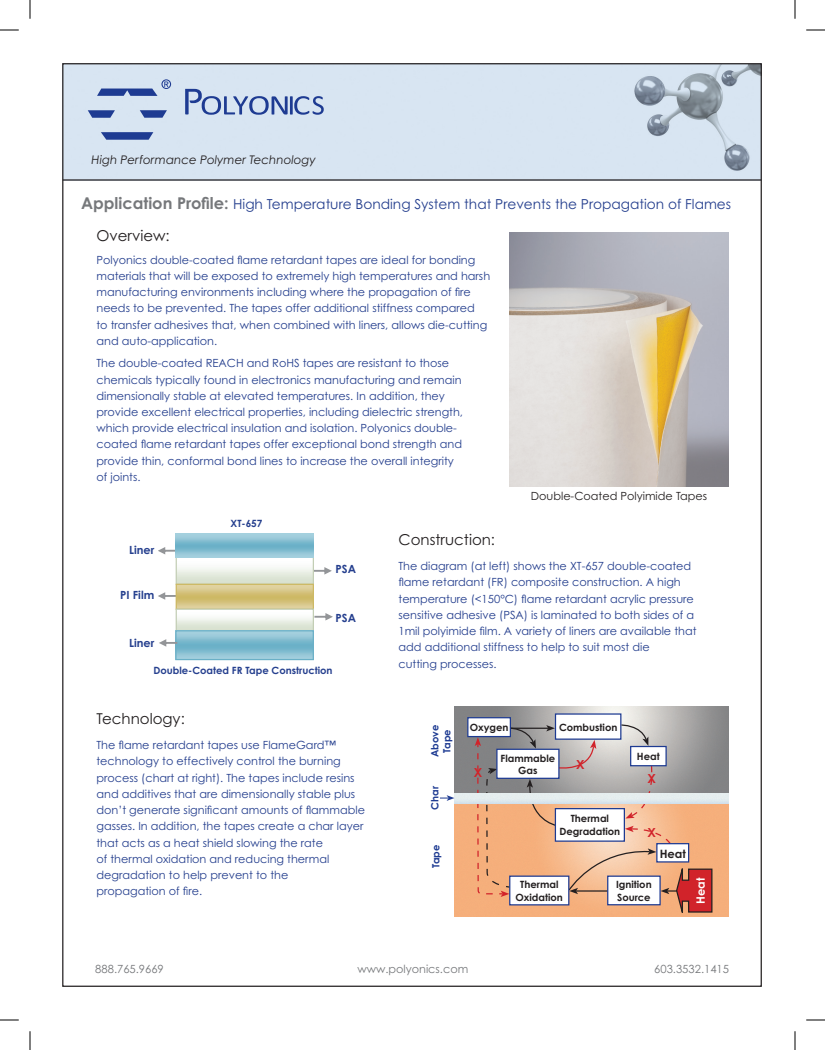
<style>
.page{position:relative;width:825px;height:1050px;background:#fff}
.page>*{position:absolute;margin:0;border:0;box-sizing:border-box;transform-origin:0 0}
.t1{font:15px "Century Gothic";color:#231f20}
.t2{font:13.75px "Century Gothic";color:#253f8e}
.t3{font:700 12.5px "Century Gothic";color:#d1232a}
.t4{font:italic 11.88px "Century Gothic";color:#231f20}
.t5{font:700 11.5px "Century Gothic";color:#fff}
.t6{font:700 11.5px "Century Gothic";color:#231f20}
.t7{font:11.25px/16.2px "Century Gothic";color:#253f8e}
.t8{font:11.25px "Century Gothic";color:#76787b}
.t9{font:11.25px "Century Gothic";color:#231f20}
.t10{font:700 11.25px "Century Gothic";color:#253f8e}
.t11{font:700 10px/12.5px "Century Gothic";color:#231f20;text-align:center}
.t12{font:700 10px "Century Gothic";color:#253f8e}
.t13{font:700 10px/12px "Century Gothic";color:#1e3b92;text-align:center}
.s1{font-weight:700;font-size:16.25px;color:#76787b}
</style>
<div class="page">
<div style="left:64px;top:65px;width:696px;height:114px;background:#d8e5f2"></div>
<svg style="left:97px;top:79px;width:74px;height:17px"></svg>
<svg style="left:88px;top:110px;width:27px;height:8px"></svg>
<svg style="left:140px;top:110px;width:27px;height:8px"></svg>
<svg style="left:101px;top:132px;width:52px;height:8px"></svg>
<svg style="left:185px;top:89px;width:139px;height:26px;background:#a5b7d7"></svg>
<hr style="left:63px;top:179px;width:698px;height:2px;background:#231f20">
<img style="left:509px;top:233px;width:220px;height:253px">
<div style="left:467px;top:717px;width:44px;height:20px;background:#fff;border:1px solid #1e3b92"></div>
<svg style="left:440px;top:795px;width:14px;height:6px"></svg>
<svg style="left:158px;top:539px;width:18px;height:24px"></svg>
<svg style="left:158px;top:592px;width:18px;height:8px"></svg>
<svg style="left:314px;top:613px;width:19px;height:8px"></svg>
<svg style="left:314px;top:567px;width:18px;height:8px"></svg>
<svg style="left:178px;top:568px;width:134px;height:15px;background:#e3eadd"></svg>
<div style="left:176px;top:557px;width:138px;height:28px;border:1px solid #c3ceb5"></div>
<svg style="left:176px;top:534px;width:138px;height:23px;background:#88c0d2"></svg>
<svg style="left:178px;top:586px;width:134px;height:22px;background:#d6c481"></svg>
<div style="left:176px;top:584px;width:138px;height:26px;border:1px solid #cdb964"></div>
<svg style="left:178px;top:618px;width:134px;height:11px"></svg>
<div style="left:176px;top:609px;width:138px;height:22px;border:1px solid #c3ceb5"></div>
<svg style="left:177px;top:632px;width:135px;height:26px;background:#86bed1"></svg>
<div style="left:175px;top:630px;width:139px;height:30px;border:1px solid #6bb0c7"></div>
<svg style="left:159px;top:639px;width:18px;height:8px"></svg>
<svg style="left:475px;top:724px;width:238px;height:193px"></svg>
<svg style="left:0;top:29px;width:19px;height:2px"></svg>
<svg style="left:806px;top:29px;width:19px;height:2px"></svg>
<svg style="left:0;top:1019px;width:19px;height:2px"></svg>
<svg style="left:806px;top:1019px;width:19px;height:2px"></svg>
<svg style="left:29px;top:0;width:2px;height:19px"></svg>
<svg style="left:29px;top:1031px;width:2px;height:19px"></svg>
<svg style="left:794px;top:0;width:2px;height:19px"></svg>
<svg style="left:794px;top:1031px;width:2px;height:19px"></svg>
<p class="t4" style="left:92px;top:153px;width:226px">High Performance Polymer Technology</p>
<p class="t2" style="left:81px;top:196px;width:652px"><span class="s1">Application Profile:</span> High Temperature Bonding System that Prevents the Propagation of Flames</p>
<h1 class="t1" style="left:96px;top:226px;width:75px">Overview:</h1>
<p class="t7" style="left:96px;top:251px;width:395px">Polyonics double-coated flame retardant tapes are ideal for bonding materials that will be exposed to extremely high temperatures and harsh manufacturing environments including where the propagation of fire needs to be prevented. The tapes offer additional stiffness compared<br>to transfer adhesives that, when combined with liners, allows die-cutting and auto-application.</p>
<p class="t7" style="left:96px;top:355px;width:368px">The double-coated REACH and RoHS tapes are resistant to those chemicals typically found in electronics manufacturing and remain dimensionally stable at elevated temperatures. In addition, they provide excellent electrical properties, including dielectric strength, which provide electrical insulation and isolation. Polyonics double&shy;coated flame retardant tapes offer exceptional bond strength and provide thin, conformal bond lines to increase the overall integrity of joints.</p>
<p class="t10" style="left:129px;top:543px;width:27px">Liner</p>
<p class="t10" style="left:120px;top:588px;width:35px">PI Film</p>
<p class="t10" style="left:129px;top:636px;width:27px">Liner</p>
<p class="t12" style="left:231px;top:518px;width:33px">XT-657</p>
<p class="t10" style="left:336px;top:562px;width:22px">PSA</p>
<p class="t10" style="left:336px;top:611px;width:22px">PSA</p>
<p class="t12" style="left:153px;top:664px;width:181px">Double-Coated FR Tape Construction</p>
<h1 class="t1" style="left:96px;top:710px;width:90px">Technology:</h1>
<p class="t7" style="left:96px;top:737px;width:270px">The flame retardant tapes use FlameGard™ technology to effectively control the burning process (chart at right). The tapes include resins and additives that are dimensionally stable plus don’t generate significant amounts of flammable gasses. In addition, the tapes create a char layer that acts as a heat shield slowing the rate<br>of thermal oxidation and reducing thermal degradation to help prevent to the<br>propagation of fire.</p>
<p class="t9" style="left:531px;top:489px;width:178px">Double-Coated Polyimide Tapes</p>
<h1 class="t1" style="left:399px;top:531px;width:98px">Construction:</h1>
<p class="t7" style="left:399px;top:558px;width:300px">The diagram (at left) shows the XT-657 double-coated flame retardant (FR) composite construction. A high temperature (&lt;150°C) flame retardant acrylic pressure sensitive adhesive (PSA) is laminated to both sides of a 1mil polyimide film. A variety of liners are available that add additional stiffness to help to suit most die<br>cutting processes.</p>
<p class="t13" style="left:429px;top:757px;width:34px;rotate:-90deg">Above<br>Tape</p>
<p class="t13" style="left:429px;top:810px;width:25px;rotate:-90deg">Char</p>
<p class="t13" style="left:430px;top:868px;width:25px;rotate:-90deg">Tape</p>
<p class="t11" style="left:470px;top:721px;width:40px">Oxygen</p>
<p class="t11" style="left:559px;top:721px;width:60px">Combustion</p>
<p class="t3" style="left:474px;top:764px;width:10px">X</p>
<p class="t11" style="left:501px;top:752px;width:56px">Flammable<br>Gas</p>
<p class="t3" style="left:576px;top:757px;width:10px">X</p>
<p class="t11" style="left:637px;top:750px;width:24px">Heat</p>
<p class="t3" style="left:647px;top:771px;width:10px">X</p>
<p class="t11" style="left:559px;top:812px;width:62px">Thermal<br>Degradation</p>
<p class="t3" style="left:647px;top:824px;width:10px">X</p>
<p class="t6" style="left:660px;top:846px;width:28px">Heat</p>
<p class="t11" style="left:516px;top:878px;width:49px">Thermal<br>Oxidation</p>
<p class="t11" style="left:616px;top:878px;width:37px;text-align:left">Ignition<br>Source</p>
<p class="t5" style="left:694px;top:904px;width:28px;rotate:-90deg">Heat</p>
<p class="t8" style="left:95px;top:962px;width:70px">888.765.9669</p>
<p class="t8" style="left:357px;top:962px;width:112px">www.polyonics.com</p>
<p class="t8" style="left:654px;top:962px;width:76px">603.3532.1415</p>
</div>
